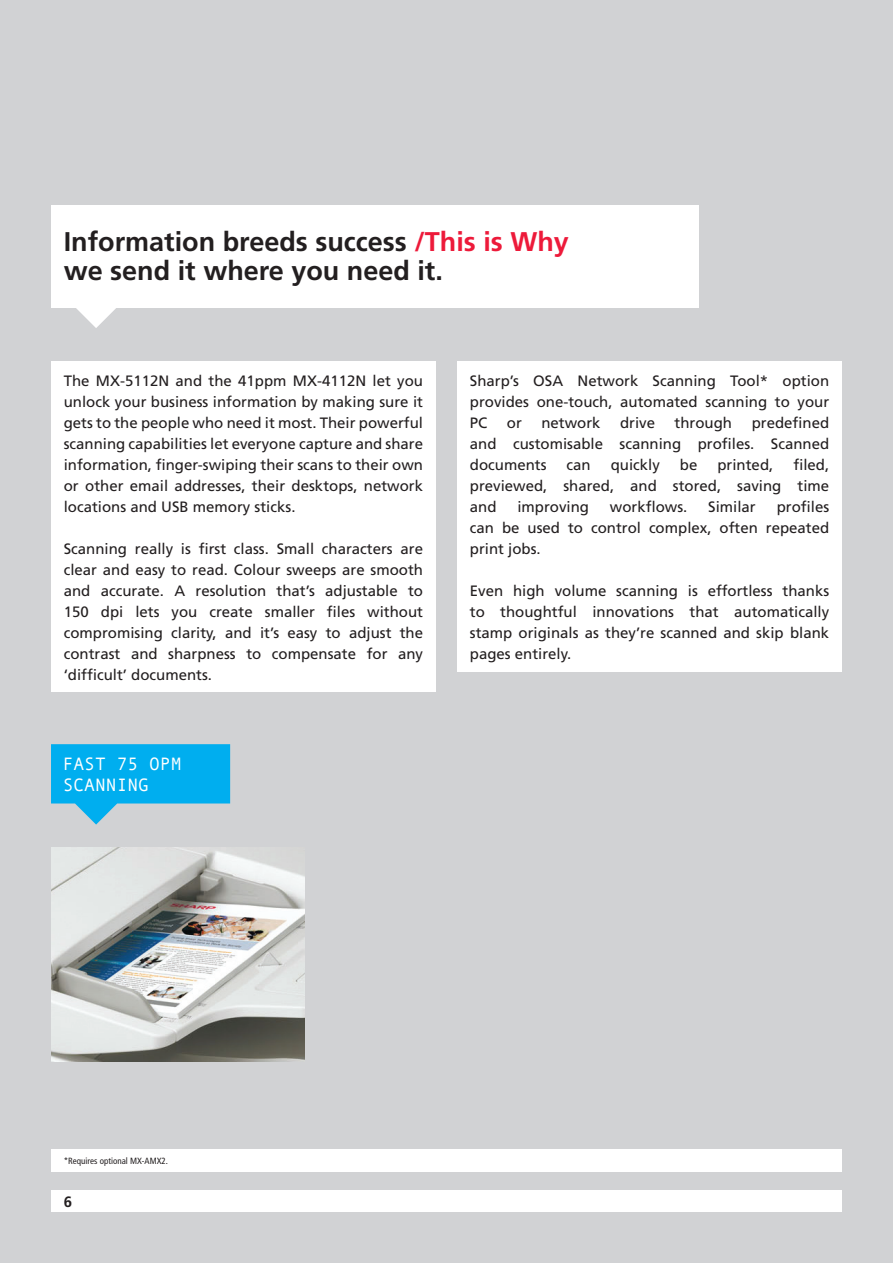
<style>
.page{position:relative;width:893px;height:1263px;background:#d1d2d4}
.page>*{position:absolute;margin:0;border:0;box-sizing:border-box;transform-origin:0 0}
.t1{font:700 27px/28.5px "Frutiger";color:#231f20}
.t2{font:18px/21px "Andale Mono";color:#fff}
.t3{font:15px/21px "Frutiger";color:#231f20;text-align:justify}
.t4{font:700 15px "Frutiger";color:#231f20}
.t5{font:condensed 9px "Frutiger";color:#231f20}
.s1{color:#ed1a3a}
</style>
<div class="page">
<div style="left:51px;top:1191px;width:791px;height:21px;background:#fff"></div>
<div style="left:51px;top:205px;width:647px;height:102px;background:#fff"></div>
<svg style="left:71px;top:307px;width:51px;height:21px"></svg>
<div style="left:457px;top:361px;width:385px;height:311px;background:#fff"></div>
<div style="left:51px;top:361px;width:385px;height:331px;background:#fff"></div>
<svg style="left:51px;top:744px;width:179px;height:80px"></svg>
<img style="left:51px;top:847px;width:254px;height:214px">
<div style="left:51px;top:1149px;width:791px;height:22px;background:#fff"></div>
<h1 class="t1" style="left:64px;top:227px;width:507px">Information breeds success <span class="s1">/This is Why </span>we send it where you need it.</h1>
<p class="t3" style="left:64px;top:370px;width:361px">The MX-5112N and the 41ppm MX-4112N let you unlock your business information by making sure it gets to the people who need it most. Their powerful scanning capabilities let everyone capture and share information, finger-swiping their scans to their own or other email addresses, their desktops, network locations and USB memory sticks.</p>
<p class="t3" style="left:64px;top:538px;width:361px">Scanning really is first class. Small characters are clear and easy to read. Colour sweeps are smooth and accurate. A resolution that’s adjustable to 150 dpi lets you create smaller files without compromising clarity, and it’s easy to adjust the contrast and sharpness to compensate for any ‘difficult’ documents.</p>
<p class="t2" style="left:63px;top:752px;width:120px">FAST 75 OPM<br>SCANNING</p>
<p class="t3" style="left:470px;top:370px;width:361px">Sharp’s OSA Network Scanning Tool* option provides one-touch, automated scanning to your PC</p>
<p class="t3" style="left:470px;top:412px;width:361px;text-indent:282px">predefined and customisable scanning profiles. Scanned documents</p>
<p class="t3" style="left:507px;top:412px;width:17px">or</p>
<p class="t3" style="left:541px;top:412px;width:61px">network</p>
<p class="t3" style="left:620px;top:412px;width:37px">drive</p>
<p class="t3" style="left:675px;top:412px;width:59px">through</p>
<p class="t3" style="left:470px;top:454px;width:361px;text-indent:323px">filed, previewed, shared, and stored, saving time and</p>
<p class="t3" style="left:567px;top:454px;width:26px">can</p>
<p class="t3" style="left:611px;top:454px;width:51px">quickly</p>
<p class="t3" style="left:680px;top:454px;width:19px">be</p>
<p class="t3" style="left:717px;top:454px;width:57px">printed,</p>
<p class="t3" style="left:470px;top:496px;width:361px;text-indent:307px">profiles can be used to control complex, often repeated print jobs.</p>
<p class="t3" style="left:470px;top:580px;width:361px">Even high volume scanning is effortless thanks to thoughtful innovations that automatically stamp originals as they’re scanned and skip blank pages entirely.</p>
<p class="t3" style="left:517px;top:496px;width:73px">improving</p>
<p class="t3" style="left:610px;top:496px;width:79px">workflows.</p>
<p class="t3" style="left:708px;top:496px;width:49px">Similar</p>
<p class="t5" style="left:64px;top:1155px;width:106px">*Requires optional MX-AMX2.</p>
<p class="t4" style="left:64px;top:1193px;width:10px">6</p>
</div>
